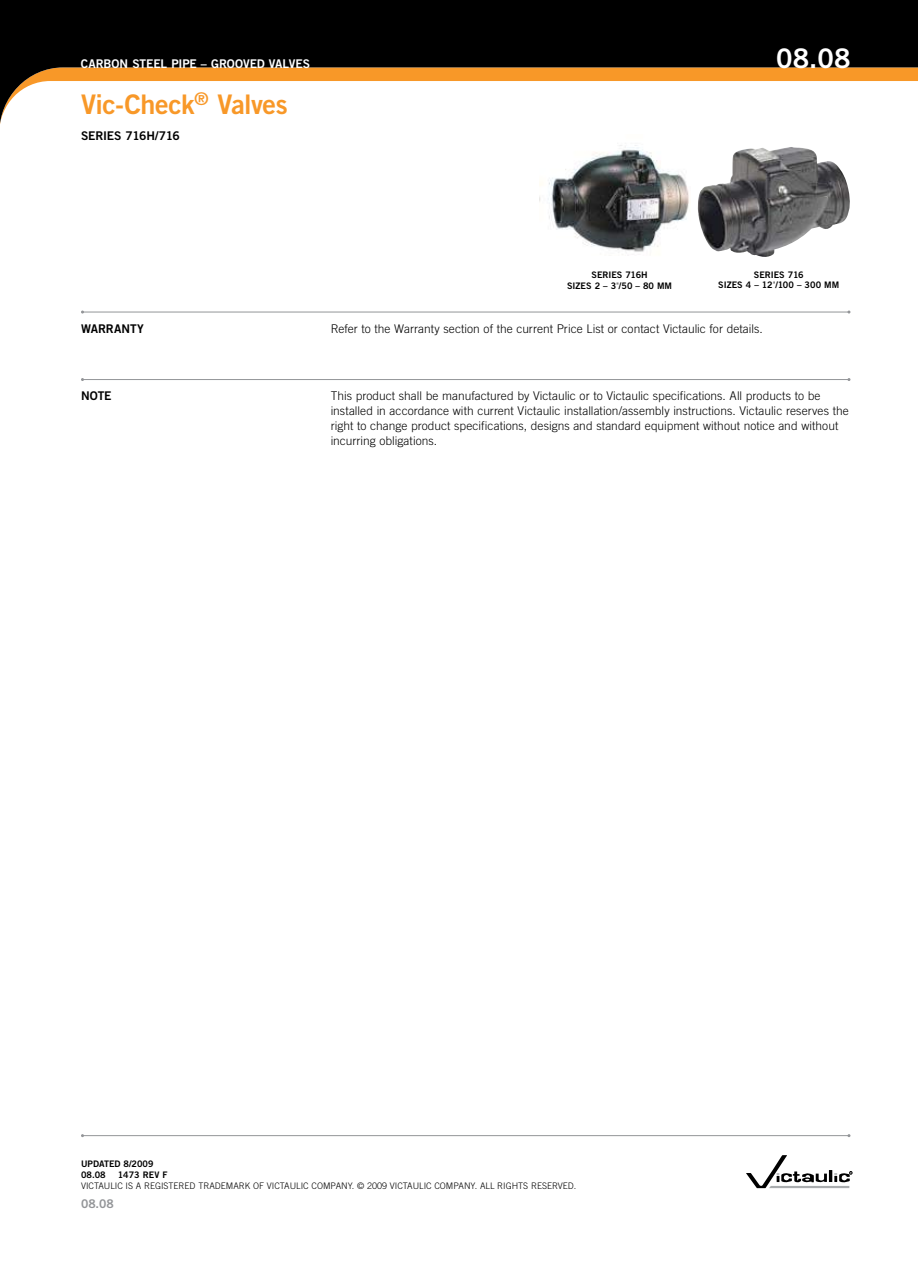
<style>
.page{position:relative;width:918px;height:1263px;background:#fff}
.page>*{position:absolute;margin:0;border:0;box-sizing:border-box;transform-origin:0 0}
.t1{font:27px "Trade Gothic LT Std Bd 2";letter-spacing:-.02em;color:#f89828}
.t2{font:27px "Trade Gothic LT Std Bd 2";color:#fff}
.t3{font:300 12px/15px "Trade Gothic LT Std";letter-spacing:.005em;color:#000}
.t4{font:12px "Trade Gothic LT Std Bd 2";letter-spacing:-.005em;color:#fff}
.t5{font:12px "Trade Gothic LT Std Bd 2";letter-spacing:-.01em;color:#000}
.t6{font:12px "Trade Gothic LT Std Bd 2";color:#939598}
.t7{font:300 9px "Trade Gothic LT Std";color:#000}
.t8{font:9px/10.5px "Trade Gothic LT Std Bd 2";color:#000}
.s1{font-family:"Trade Gothic LT Std";font-weight:300}
</style>
<div class="page">
<hr style="left:82px;top:379px;width:767px;height:1px;background:#939598">
<svg style="left:0;top:0;width:918px;height:124px;fill:#000"></svg>
<hr style="left:83px;top:312px;width:766px;height:1px;background:#939598">
<svg style="left:746px;top:1155px;width:106px;height:33px"></svg>
<hr style="left:83px;top:1135px;width:766px;height:1px;background:#939598">
<img style="left:697px;top:147px;width:153px;height:110px">
<img style="left:540px;top:145px;width:149px;height:110px">
<p class="t4" style="left:81px;top:56px;width:229px">CARBON STEEL PIPE – GROOVED VALVES</p>
<h1 class="t1" style="left:81px;top:88px;width:208px">VIC-CHECK<sup>®</sup> VALVES</h1>
<p class="t5" style="left:81px;top:128px;width:100px">SERIES 716H/716</p>
<h1 class="t2" style="left:776px;top:41px;width:76px">08.08</h1>
<p class="t8" style="left:567px;top:270px;width:107px;text-indent:50px">S 716H<br>SIZES 2 – 3<span class="s1">"</span>/50 – 80 MM</p>
<p class="t8" style="left:754px;top:269px;width:12px">SERIE</p>
<p class="t8" style="left:718px;top:269px;width:123px;text-indent:61px">S 716<br>SIZES 4 – 12<span class="s1">"</span>/100 – 300 MM</p>
<p class="t8" style="left:592px;top:270px;width:12px">SERIE</p>
<p class="t5" style="left:81px;top:321px;width:64px">WARRANTY</p>
<p class="t3" style="left:331px;top:321px;width:434px">Refer to the Warranty section of the current Price List or contact Victaulic for details.</p>
<p class="t5" style="left:81px;top:388px;width:32px">NOTE</p>
<p class="t3" style="left:331px;top:388px;width:520px">This product shall be manufactured by Victaulic or to Victaulic specifications. All products to be installed in accordance with current Victaulic installation/assembly instructions. Victaulic reserves the right to change product specifications, designs and standard equipment without notice and without incurring obligations.</p>
<p class="t8" style="left:81px;top:1158px;width:74px;line-height:11.2px">UPDATED 8/2009<br>08.08</p>
<p class="t8" style="left:118px;top:1169px;width:51px">1473 REV F</p>
<p class="t7" style="left:81px;top:1181px;width:11px">Victa</p>
<p class="t7" style="left:104px;top:1181px;width:12px">ulic</p>
<p class="t7" style="left:126px;top:1181px;width:35px">is a regist</p>
<p class="t7" style="left:174px;top:1181px;width:104px">ered trademark of Victa</p>
<p class="t7" style="left:290px;top:1181px;width:12px">ulic</p>
<p class="t7" style="left:312px;top:1181px;width:26px">Compan</p>
<p class="t7" style="left:348px;top:1181px;width:53px">y. © 2009 Victa</p>
<p class="t7" style="left:413px;top:1181px;width:12px">ulic</p>
<p class="t7" style="left:434px;top:1181px;width:26px">Compan</p>
<p class="t7" style="left:471px;top:1181px;width:39px">y. All rights</p>
<p class="t7" style="left:531px;top:1181px;width:47px">reserved.</p>
<p class="t6" style="left:81px;top:1197px;width:34px">08.08</p>
</div>
